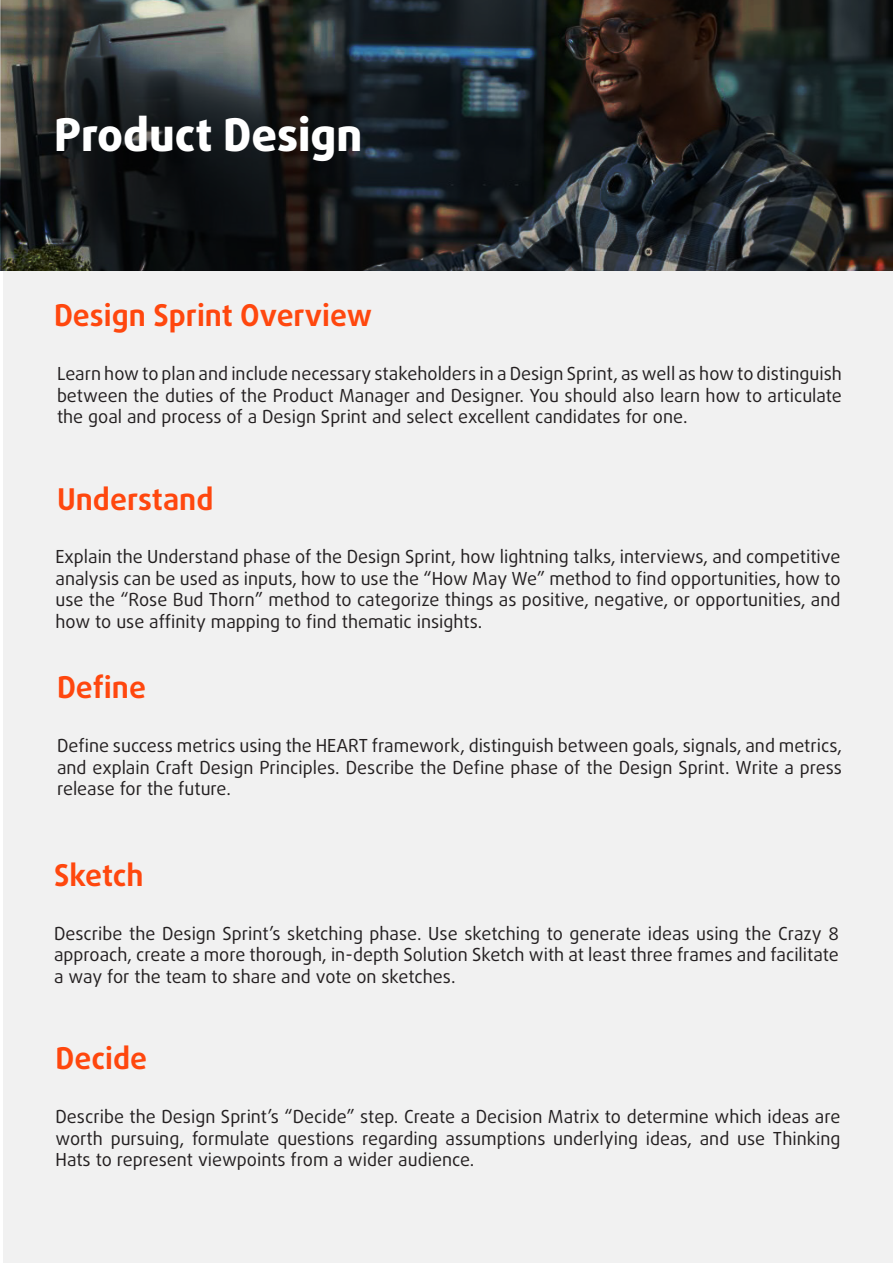
<style>
.page{position:relative;width:893px;height:1263px;background:#fff}
.page>*{position:absolute;margin:0;border:0;box-sizing:border-box;transform-origin:0 0}
.t1{font:800 45px "Daxline Pro";color:#fff}
.t2{font:700 30px "Daxline Pro";color:#ff470e}
.t3{font:18px/21.6px "Daxline Pro";color:#231f20;text-align:justify}
</style>
<div class="page">
<div style="left:3px;top:270px;width:890px;height:993px;background:#f1f1f1"></div>
<svg style="left:2px;top:0;width:891px;height:270px;background:#232627"></svg>
<p class="t1" style="left:54px;top:105px;width:310px">Product Design</p>
<p class="t2" style="left:54px;top:296px;width:319px">Design Sprint Overview</p>
<p class="t3" style="left:57px;top:363px;width:786px">Learn how to plan and include necessary stakeholders in a Design Sprint, as well as how to distinguish between the duties of the Product Manager and Designer. You should also learn how to articulate the goal and process of a Design Sprint and select excellent candidates for one.</p>
<p class="t2" style="left:57px;top:479px;width:158px">Understand</p>
<p class="t3" style="left:56px;top:546px;width:787px">Explain the Understand phase of the Design Sprint, how lightning talks, interviews, and competitive analysis can be used as inputs, how to use the “How May We” method to find opportunities, how to use the “Rose Bud Thorn” method to categorize things as positive, negative, or opportunities, and how to use affinity mapping to find thematic insights.</p>
<p class="t2" style="left:57px;top:668px;width:91px">Define</p>
<p class="t3" style="left:57px;top:735px;width:786px">Define success metrics using the HEART framework, distinguish between goals, signals, and metrics, and explain Craft Design Principles. Describe the Define phase of the Design Sprint. Write a press release for the future.</p>
<p class="t2" style="left:54px;top:855px;width:91px">Sketch</p>
<p class="t3" style="left:54px;top:922px;width:786px">Describe the Design Sprint’s sketching phase. Use sketching to generate ideas using the Crazy 8 approach, create a more thorough, in-depth Solution Sketch with at least three frames and facilitate a way for the team to share and vote on sketches.</p>
<p class="t2" style="left:56px;top:1038px;width:93px">Decide</p>
<p class="t3" style="left:56px;top:1106px;width:786px">Describe the Design Sprint’s “Decide” step. Create a Decision Matrix to determine which ideas are worth pursuing, formulate questions regarding assumptions underlying ideas, and use Thinking Hats to represent viewpoints from a wider audience.</p>
</div>
